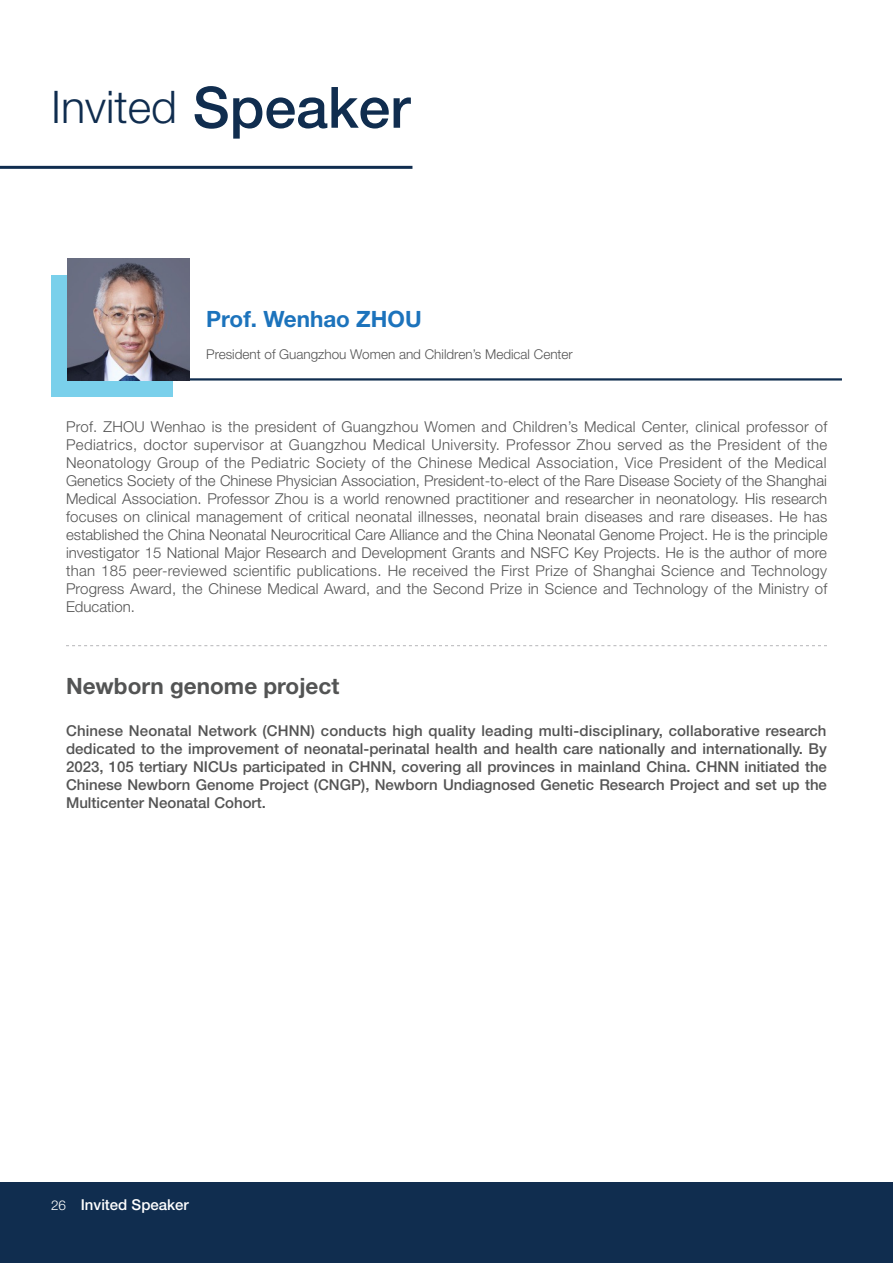
<style>
.page{position:relative;width:893px;height:1263px;background:#fff}
.page>*{position:absolute;margin:0;border:0;box-sizing:border-box;transform-origin:0 0}
.t1{font:300 45px "Helvetica Neue LT Std";color:#102d4f}
.t2{font:700 22.5px "Helvetica Neue LT Std";color:#535454}
.t3{font:700 22.5px "Helvetica Neue LT Std";color:#1c73bc}
.t4{font:300 15px/18px "Helvetica Neue LT Std";letter-spacing:.01em;color:#545454;text-align:justify}
.t5{font:500 15px/18px "Helvetica Neue LT Std";color:#545454;text-align:justify}
.t6{font:500 15px "Helvetica Neue LT Std";color:#fff}
.t7{font:300 13.5px "Helvetica Neue LT Std";color:#545454}
.s1{font-weight:500;font-size:57px}
.s2{font-weight:300;font-size:13.5px}
</style>
<div class="page">
<div style="left:0;top:1182px;width:893px;height:81px;background:#102d4f"></div>
<hr style="left:0;top:166px;width:412px;height:3px;background:#102d4f">
<hr style="left:68px;top:378px;width:774px;height:3px;background:#102d4f">
<div style="left:51px;top:275px;width:121px;height:121px;background:#7ad0eb"></div>
<svg style="left:66px;top:645px;width:761px;height:1px"></svg>
<img style="left:68px;top:259px;width:121px;height:122px">
<p class="t1" style="left:51px;top:80px;width:361px">Invited <span class="s1">Speaker</span></p>
<p class="t3" style="left:206px;top:305px;width:217px">Prof. Wenhao ZHOU</p>
<p class="t7" style="left:206px;top:346px;width:368px">President of Guangzhou Women and Children’s Medical Center</p>
<p class="t4" style="left:66px;top:418px;width:763px">Prof. ZHOU Wenhao is the president of Guangzhou Women and Children’s Medical Center, clinical professor of Pediatrics, doctor supervisor at Guangzhou Medical University. Professor Zhou served as the President of the Neonatology Group of the Pediatric Society of the Chinese Medical Association, Vice President of the Medical Genetics Society of the Chinese Physician Association, President-to-elect of the Rare Disease Society of the Shanghai Medical Association. Professor Zhou is a world renowned practitioner and researcher in neonatology. His research focuses on clinical management of critical neonatal illnesses, neonatal brain diseases and rare diseases. He has established the China Neonatal Neurocritical Care Alliance and the China Neonatal Genome Project. He is the principle investigator 15 National Major Research and Development Grants and NSFC Key Projects. He is the author of more than 185 peer-reviewed scientific publications. He received the First Prize of Shanghai Science and Technology Progress Award, the Chinese Medical Award, and the Second Prize in Science and Technology of the Ministry of Education.</p>
<p class="t2" style="left:66px;top:672px;width:275px">Newborn genome project</p>
<p class="t5" style="left:66px;top:721px;width:762px">Chinese Neonatal Network (CHNN) conducts high quality leading multi-disciplinary, collaborative research dedicated to the improvement of neonatal-perinatal health and health care nationally and internationally. By 2023, 105 tertiary NICUs participated in CHNN, covering all provinces in mainland China. CHNN initiated the Chinese Newborn Genome Project (CNGP), Newborn Undiagnosed Genetic Research Project and set up the Multicenter Neonatal Cohort.</p>
<p class="t6" style="left:51px;top:1195px;width:139px"><span class="s2">26</span> Invited Speaker</p>
</div>
